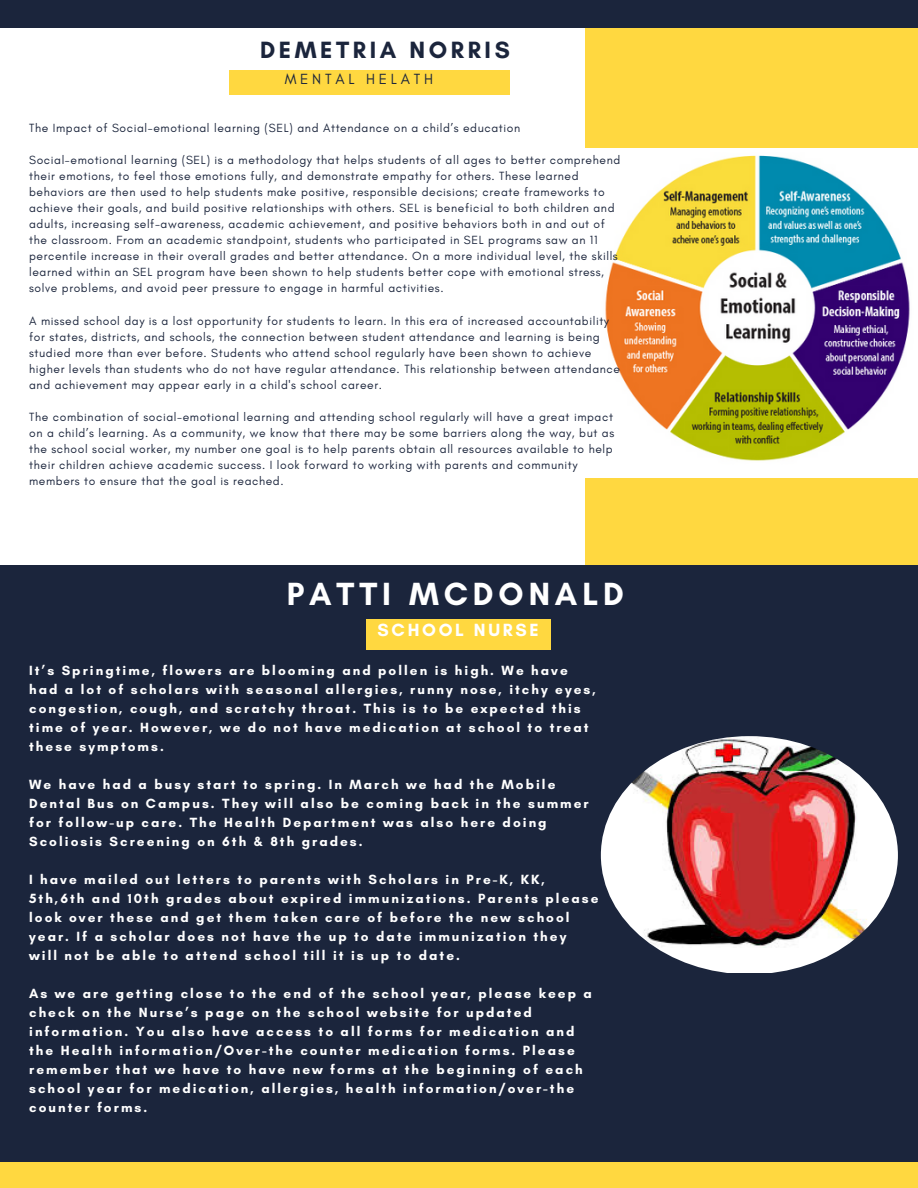
<style>
.page{position:relative;width:918px;height:1188px;background:#fff}
.page>*{position:absolute;margin:0;border:0;box-sizing:border-box;transform-origin:0 0}
.t1{font:700 32.7px "Glacial Indifference";letter-spacing:.15em;color:#fff}
.t2{font:700 24px "Glacial Indifference";letter-spacing:.15em;color:#1b253c}
.t3{font:700 18px "Glacial Indifference";letter-spacing:.15em;color:#fff}
.t4{font:15px "Glacial Indifference";letter-spacing:.25em;color:#1b253c}
.t5{font:700 13.65px/19px "Glacial Indifference";letter-spacing:.15em;color:#fff}
.t6{font:12px/16px "Glacial Indifference";letter-spacing:.05em;color:#1b253c}
</style>
<div class="page">
<div style="left:585px;top:13px;width:333px;height:571px;background:#ffd840"></div>
<div style="left:0;top:565px;width:918px;height:623px;background:#1b253c"></div>
<div style="left:0;top:0;width:918px;height:28px;background:#1b253c"></div>
<div style="left:0;top:1162px;width:918px;height:26px;background:#ffd840"></div>
<div style="left:229px;top:71px;width:281px;height:23px;background:#ffd840"></div>
<div style="left:366px;top:619px;width:184px;height:30px;background:#ffd840"></div>
<img style="left:585px;top:149px;width:333px;height:328px">
<img style="left:601px;top:736px;width:297px;height:237px;border-radius:50%">
<h2 class="t2" style="left:260px;top:35px;width:251px">DEMETRIA NORRIS</h2>
<p class="t4" style="left:285px;top:69px;width:150px">MENTAL HELATH</p>
<p class="t6" style="left:29px;top:119px;width:493px">The Impact of Social-emotional learning (SEL) and Attendance on a child’s education</p>
<p class="t6" style="left:29px;top:152px;width:593px">Social-emotional learning (SEL) is a methodology that helps students of all ages to better comprehend their emotions, to feel those emotions fully, and demonstrate empathy for others. These learned behaviors are then used to help students make positive, responsible decisions; create frameworks to achieve their goals, and build positive relationships with others. SEL is beneficial to both children and adults, increasing self-awareness, academic achievement, and positive behaviors both in and out of the classroom. From an academic standpoint, students who participated in SEL programs saw an 11 percentile increase in their overall grades and better attendance. On a more individual level, the skills learned within an SEL program have been shown to help students better cope with emotional stress, solve problems, and avoid peer pressure to engage in harmful activities.</p>
<p class="t6" style="left:29px;top:312px;width:592px">A missed school day is a lost opportunity for students to learn. In this era of increased accountability for states, districts, and schools, the connection between student attendance and learning is being studied more than ever before. Students who attend school regularly have been shown to achieve higher levels than students who do not have regular attendance. This relationship between attendance and achievement may appear early in a child's school career.</p>
<p class="t6" style="left:29px;top:409px;width:587px">The combination of social-emotional learning and attending school regularly will have a great impact on a child’s learning. As a community, we know that there may be some barriers along the way, but as the school social worker, my number one goal is to help parents obtain all resources available to help their children achieve academic success. I look forward to working with parents and community members to ensure that the goal is reached.</p>
<h1 class="t1" style="left:287px;top:574px;width:339px">PATTI MCDONALD</h1>
<h3 class="t3" style="left:378px;top:619px;width:163px">SCHOOL NURSE</h3>
<p class="t5" style="left:29px;top:661px;width:568px">It’s Springtime, flowers are blooming and pollen is high. We have had a lot of scholars with seasonal allergies, runny nose, itchy eyes, congestion, cough, and scratchy throat. This is to be expected this time of year. However, we do not have medication at school to treat these symptoms.</p>
<p class="t5" style="left:29px;top:775px;width:561px">We have had a busy start to spring. In March we had the Mobile Dental Bus on Campus. They will also be coming back in the summer for follow-up care. The Health Department was also here doing Scoliosis Screening on 6th &amp; 8th grades.</p>
<p class="t5" style="left:29px;top:870px;width:571px">I have mailed out letters to parents with Scholars in Pre-K, KK, 5th,6th and 10th grades about expired immunizations. Parents please look over these and get them taken care of before the new school year. If a scholar does not have the up to date immunization they<br>will not be able to attend school till it is up to date.</p>
<p class="t5" style="left:29px;top:983px;width:564px">As we are getting close to the end of the school year, please keep a check on the Nurse’s page on the school website for updated information. You also have access to all forms for medication and the Health information/Over-the counter medication forms. Please remember that we have to have new forms at the beginning of each school year for medication, allergies, health information/over-the counter forms.</p>
</div>
